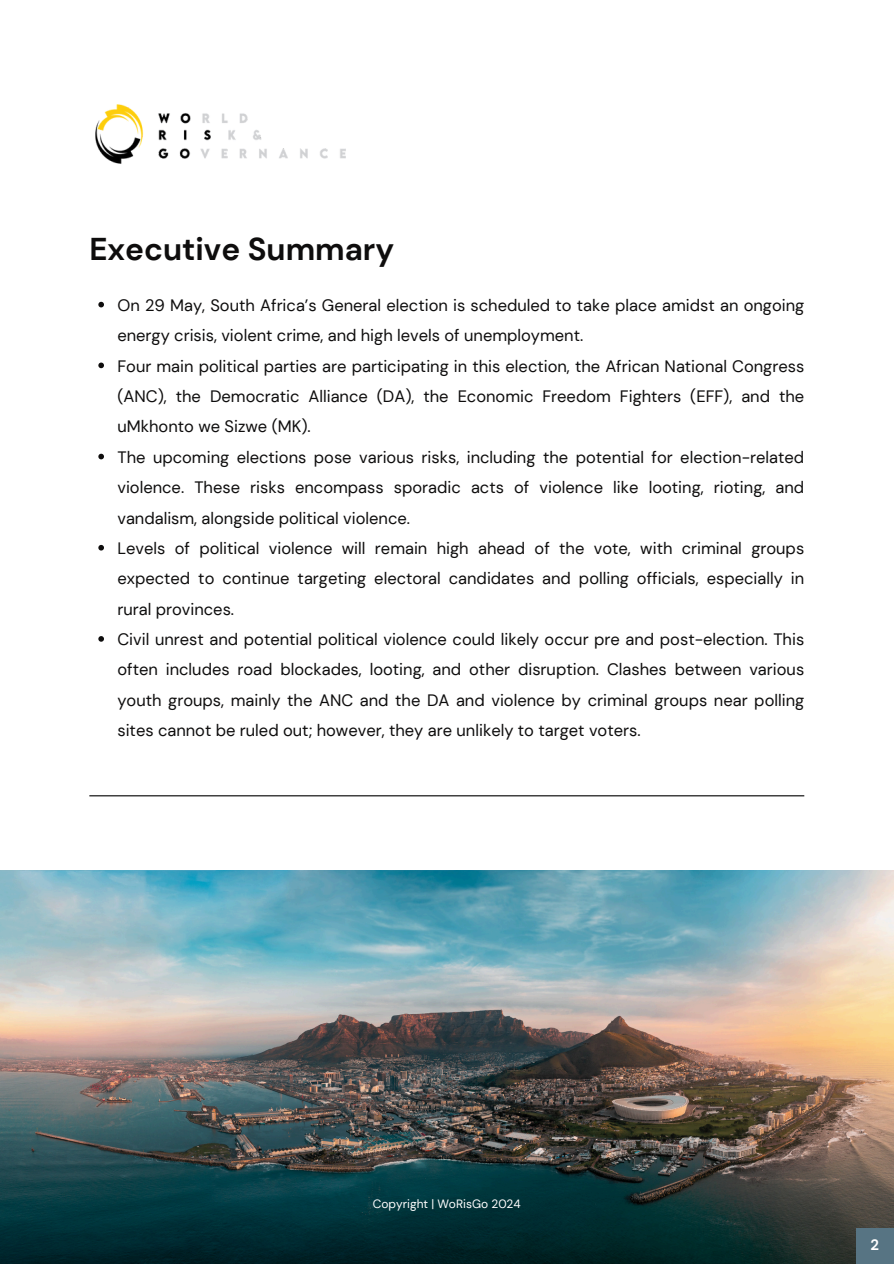
<style>
.page{position:relative;width:894px;height:1264px;background:#fff}
.page>*{position:absolute;margin:0;border:0;box-sizing:border-box;transform-origin:0 0}
.t1{font:700 31.5px "DM Sans";color:#0e0d0d}
.t2{font:16.5px/30.3px "DM Sans";color:#0e0d0d;text-align:justify}
.t3{font:700 15px "DM Sans";color:#fff}
.t4{font:12px "DM Sans";color:#fff}
</style>
<div class="page">
<img style="left:0;top:870px;width:893px;height:392px">
<div style="left:856px;top:1228px;width:37px;height:35px;background:#577483"></div>
<img style="left:95px;top:104px;width:251px;height:60px">
<svg style="left:98px;top:302px;width:6px;height:5px"></svg>
<svg style="left:98px;top:362px;width:6px;height:6px"></svg>
<svg style="left:98px;top:454px;width:6px;height:5px"></svg>
<svg style="left:98px;top:545px;width:6px;height:5px"></svg>
<svg style="left:98px;top:636px;width:6px;height:5px"></svg>
<hr style="left:89px;top:795px;width:715px;height:1px;background:#000">
<p class="t1" style="left:89px;top:229px;width:306px">Executive Summary</p>
<p class="t2" style="left:117px;top:290px;width:688px">On 29 May, South Africa’s General election is scheduled to take place amidst an ongoing energy crisis, violent crime, and high levels of unemployment.</p>
<p class="t2" style="left:117px;top:351px;width:688px">Four main political parties are participating in this election, the African National Congress (ANC), the Democratic Alliance (DA), the Economic Freedom Fighters (EFF), and the uMkhonto we Sizwe (MK).</p>
<p class="t2" style="left:117px;top:442px;width:688px">The upcoming elections pose various risks, including the potential for election-related violence. These risks encompass sporadic acts of violence like looting, rioting, and vandalism, alongside political violence.</p>
<p class="t2" style="left:117px;top:533px;width:688px">Levels of political violence will remain high ahead of the vote, with criminal groups expected to continue targeting electoral candidates and polling officials, especially in rural provinces.</p>
<p class="t2" style="left:117px;top:624px;width:688px">Civil unrest and potential political violence could likely occur pre and post-election. This often includes road blockades, looting, and other disruption. Clashes between various youth groups, mainly the ANC and the DA and violence by criminal groups near polling sites cannot be ruled out; however, they are unlikely to target voters.</p>
<p class="t4" style="left:373px;top:1196px;width:149px">Copyright | WoRisGo 2024</p>
<h1 class="t3" style="left:870px;top:1234px;width:10px">2</h1>
</div>
